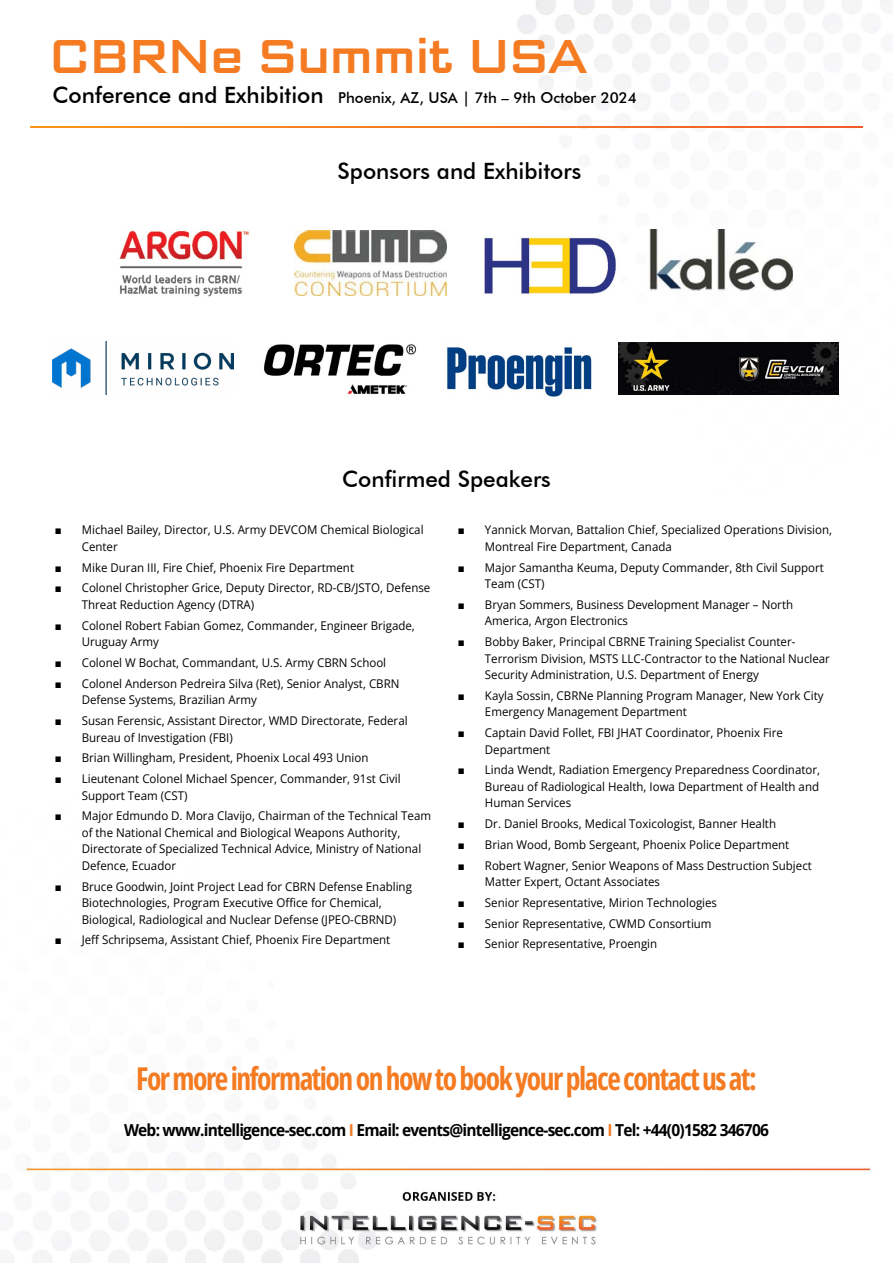
<style>
.page{position:relative;width:893px;height:1263px;background:#fff}
.page>*{position:absolute;margin:0;border:0;box-sizing:border-box;transform-origin:0 0}
.t1{font:500 49.5px "Bank Sans EFCY";color:#f47b22}
.t2{font:700 31.5px "Open Sans Condensed";letter-spacing:-.05em;color:#f47b22;scale:.94 1}
.t3{font:500 22.5px "Futura BT";color:#000}
.t4{font:700 16.5px "Open Sans";letter-spacing:-.05em;color:#000;scale:.94 1}
.t5{font:500 15px "Futura BT";color:#000}
.t6{font:12px/16.5px "Open Sans";color:#000;scale:.96 1}
.s1{font-size:22.5px}
.s2{font-family:"Arial"}
.s3{color:#f47b22}
</style>
<div class="page">
<img style="left:11px;top:0;width:875px;height:1263px">
<svg style="left:30px;top:126px;width:833px;height:2px"></svg>
<img style="left:648px;top:230px;width:144px;height:60px">
<img style="left:294px;top:231px;width:153px;height:64px">
<img style="left:259px;top:342px;width:162px;height:54px">
<img style="left:114px;top:212px;width:139px;height:99px">
<img style="left:482px;top:235px;width:137px;height:60px">
<img style="left:443px;top:343px;width:151px;height:53px">
<img style="left:52px;top:341px;width:181px;height:53px">
<img style="left:619px;top:343px;width:220px;height:52px">
<h1 class="t1" style="left:50px;top:29px;width:539px">CBRNe Summit USA</h1>
<p class="t5" style="left:52px;top:89px;width:586px"><span class="s1">Conference and Exhibition</span> Phoenix, AZ, USA | 7th – 9th October 2024</p>
<h3 class="t3" style="left:338px;top:157px;width:245px">Sponsors and Exhibitors</h3>
<h3 class="t3" style="left:342px;top:465px;width:210px">Confirmed Speakers</h3>
<p class="t6" style="left:82px;top:522px;width:358px;text-indent:-27px"><span class="s2">■</span> Michael Bailey, Director, U.S. Army DEVCOM Chemical Biological<br>Center</p>
<p class="t6" style="left:55px;top:559px;width:313px"><span class="s2">■</span> Mike Duran III, Fire Chief, Phoenix Fire Department</p>
<p class="t6" style="left:82px;top:580px;width:365px;text-indent:-27px"><span class="s2">■</span> Colonel Christopher Grice, Deputy Director, RD-CB/JSTO, Defense<br>Threat Reduction Agency (DTRA)</p>
<p class="t6" style="left:82px;top:617px;width:349px;text-indent:-27px"><span class="s2">■</span> Colonel Robert Fabian Gomez, Commander, Engineer Brigade,<br>Uruguay Army</p>
<p class="t6" style="left:55px;top:654px;width:347px"><span class="s2">■</span> Colonel W Bochat, Commandant, U.S. Army CBRN School</p>
<p class="t6" style="left:82px;top:675px;width:332px;text-indent:-27px"><span class="s2">■</span> Colonel Anderson Pedreira Silva (Ret), Senior Analyst, CBRN<br>Defense Systems, Brazilian Army</p>
<p class="t6" style="left:82px;top:712px;width:341px;text-indent:-27px"><span class="s2">■</span> Susan Ferensic, Assistant Director, WMD Directorate, Federal<br>Bureau of Investigation (FBI)</p>
<p class="t6" style="left:55px;top:749px;width:328px"><span class="s2">■</span> Brian Willingham, President, Phoenix Local 493 Union</p>
<p class="t6" style="left:82px;top:770px;width:334px;text-indent:-27px"><span class="s2">■</span> Lieutenant Colonel Michael Spencer, Commander, 91st Civil<br>Support Team (CST)</p>
<p class="t6" style="left:82px;top:807px;width:365px;text-indent:-27px"><span class="s2">■</span> Major Edmundo D. Mora Clavijo, Chairman of the Technical Team of the National Chemical and Biological Weapons Authority, Directorate of Specialized Technical Advice, Ministry of National Defence, Ecuador</p>
<p class="t6" style="left:82px;top:878px;width:345px;text-indent:-27px"><span class="s2">■</span> Bruce Goodwin, Joint Project Lead for CBRN Defense Enabling<br>Biotechnologies, Program Executive Office for Chemical,<br>Biological, Radiological and Nuclear Defense (JPEO-CBRND)</p>
<p class="t6" style="left:55px;top:931px;width:351px"><span class="s2">■</span> Jeff Schripsema, Assistant Chief, Phoenix Fire Department</p>
<p class="t6" style="left:485px;top:521px;width:363px;text-indent:-27px"><span class="s2">■</span> Yannick Morvan, Battalion Chief, Specialized Operations Division,<br>Montreal Fire Department, Canada</p>
<p class="t6" style="left:485px;top:559px;width:355px;text-indent:-27px"><span class="s2">■</span> Major Samantha Keuma, Deputy Commander, 8th Civil Support<br>Team (CST)</p>
<p class="t6" style="left:485px;top:596px;width:323px;text-indent:-27px"><span class="s2">■</span> Bryan Sommers, Business Development Manager – North<br>America, Argon Electronics</p>
<p class="t6" style="left:485px;top:633px;width:361px;text-indent:-27px"><span class="s2">■</span> Bobby Baker, Principal CBRNE Training Specialist Counter-<br>Terrorism Division, MSTS LLC-Contractor to the National Nuclear<br>Security Administration, U.S. Department of Energy</p>
<p class="t6" style="left:485px;top:687px;width:354px;text-indent:-27px"><span class="s2">■</span> Kayla Sossin, CBRNe Planning Program Manager, New York City<br>Emergency Management Department</p>
<p class="t6" style="left:485px;top:724px;width:312px;text-indent:-27px"><span class="s2">■</span> Captain David Follet, FBI JHAT Coordinator, Phoenix Fire<br>Department</p>
<p class="t6" style="left:485px;top:761px;width:351px;text-align:justify;text-indent:-27px"><span class="s2">■</span> Linda Wendt, Radiation Emergency Preparedness Coordinator, Bureau of Radiological Health, Iowa Department of Health and Human Services</p>
<p class="t6" style="left:458px;top:815px;width:333px"><span class="s2">■</span> Dr. Daniel Brooks, Medical Toxicologist, Banner Health</p>
<p class="t6" style="left:458px;top:836px;width:347px"><span class="s2">■</span> Brian Wood, Bomb Sergeant, Phoenix Police Department</p>
<p class="t6" style="left:485px;top:857px;width:342px;text-indent:-27px"><span class="s2">■</span> Robert Wagner, Senior Weapons of Mass Destruction Subject<br>Matter Expert, Octant Associates</p>
<p class="t6" style="left:458px;top:894px;width:271px"><span class="s2">■</span> Senior Representative, Mirion Technologies</p>
<p class="t6" style="left:458px;top:915px;width:266px"><span class="s2">■</span> Senior Representative, CWMD Consortium</p>
<p class="t6" style="left:458px;top:935px;width:209px"><span class="s2">■</span> Senior Representative, Proengin</p>
<h2 class="t2" style="left:136px;top:1056px;width:662px">For more information on how to book your place contact us at:</h2>
<h3 class="t4" style="left:124px;top:1118px;width:688px">Web: www.intelligence-sec.com <span class="s3">I</span> Email: events@intelligence-sec.com <span class="s3">I</span> Tel: +44(0)1582 346706</h3>
</div>
